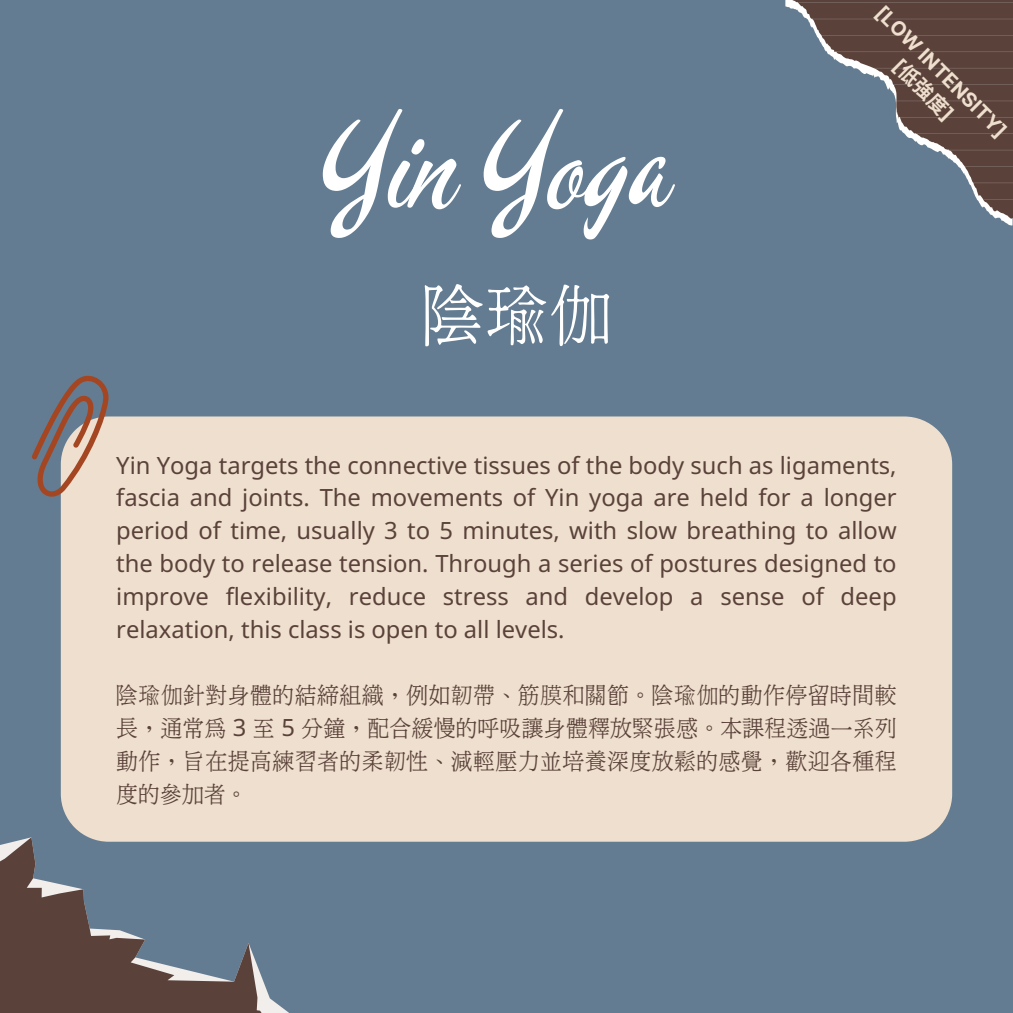
<style>
.page{position:relative;width:1013px;height:1013px;background:#fff}
.page>*{position:absolute;margin:0;border:0;box-sizing:border-box;transform-origin:0 0}
.t1{font:125px "Mervale Script";color:#fff}
.t2{font:68.75px "cw Te X Ming";color:#fff}
.t3{font:23.75px/32.8px "Noto Sans";color:#5a423a;text-align:justify}
.t4{font:23.75px/32.8px "cw Te X Ming";letter-spacing:.02em;color:#5a423a;text-align:justify}
.t5{font:700 20px "Inter";color:#efdfce}
.t6{font:700 20px "Noto Sans CJ Ksc";color:#efdfce}
.s1{font-family:"Inter"}
.s2{font-family:"Noto Sans"}
</style>
<div class="page">
<div style="left:0;top:0;width:1012px;height:1012px;background:#637c91"></div>
<div style="left:61px;top:416px;width:891px;height:425px;background:#efdfce"></div>
<svg style="left:32px;top:375px;width:93px;height:131px"></svg>
<svg style="left:785px;top:0;width:227px;height:220px"></svg>
<svg style="left:797px;top:2px;width:215px;height:1px"></svg>
<svg style="left:812px;top:19px;width:200px;height:1px"></svg>
<svg style="left:821px;top:35px;width:191px;height:1px"></svg>
<svg style="left:835px;top:51px;width:177px;height:1px"></svg>
<svg style="left:873px;top:68px;width:139px;height:1px"></svg>
<svg style="left:893px;top:84px;width:119px;height:1px"></svg>
<svg style="left:896px;top:101px;width:116px;height:1px"></svg>
<svg style="left:898px;top:117px;width:114px;height:1px"></svg>
<svg style="left:915px;top:133px;width:97px;height:1px"></svg>
<svg style="left:948px;top:150px;width:64px;height:1px"></svg>
<svg style="left:964px;top:166px;width:48px;height:1px"></svg>
<svg style="left:973px;top:183px;width:39px;height:1px"></svg>
<svg style="left:982px;top:199px;width:30px;height:1px"></svg>
<div style="left:60px;top:780px;width:305px;height:62px;background:#efdfce"></div>
<svg style="left:0;top:808px;width:322px;height:204px"></svg>
<p class="t1" style="left:319px;top:83px;width:356px">Yin Yoga</p>
<p class="t2" style="left:422px;top:283px;width:191px">陰瑜伽</p>
<p class="t5" style="left:887px;top:1px;width:177px;rotate:45deg">[LOW INTENSITY]</p>
<h1 class="t6" style="left:907px;top:51px;width:78px;rotate:45deg"><span class="s1">[</span>低強度<span class="s1">]</span></h1>
<h2 class="t3" style="left:116px;top:448px;width:781px">Yin Yoga targets the connective tissues of the body such as ligaments, fascia and joints. The movements of Yin yoga are held for a longer period of time, usually 3 to 5 minutes, with slow breathing to allow the body to release tension. Through a series of postures designed to improve flexibility, reduce stress and develop a sense of deep relaxation, this class is open to all levels.</h2>
<p class="t4" style="left:116px;top:679px;width:781px">陰瑜伽針對身體的結締組織，例如韌帶、筋膜和關節。陰瑜伽的動作停留時間較長，通常為 <span class="s2">3</span> 至 <span class="s2">5</span> 分鐘，配合緩慢的呼吸讓身體釋放緊張感。本課程透過一系列動作，旨在提高練習者的柔韌性、減輕壓力並培養深度放鬆的感覺，歡迎各種程度的參加者。</p>
</div>
